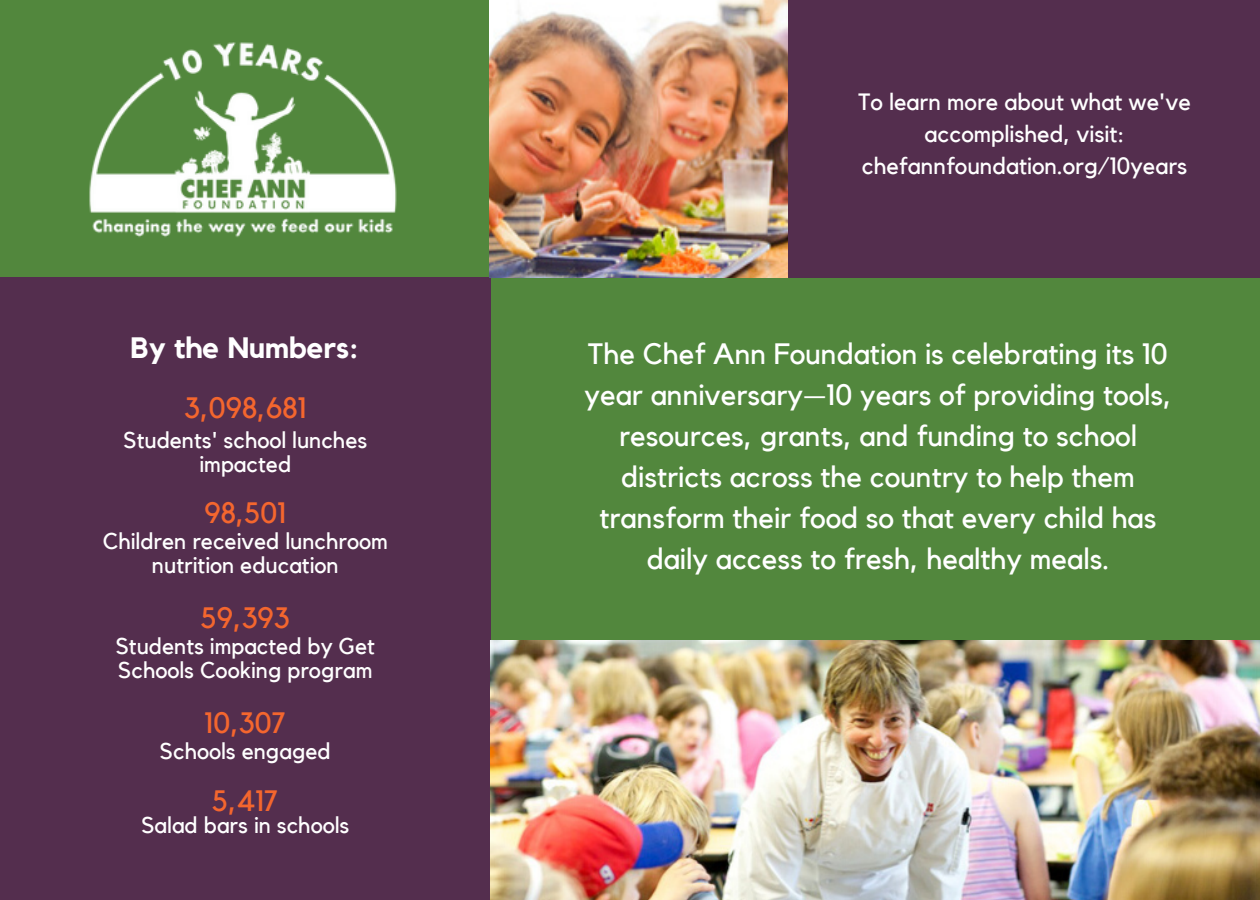
<style>
.page{position:relative;width:1260px;height:900px;background:#52873d}
.page>*{position:absolute;margin:0;border:0;box-sizing:border-box;transform-origin:0 0}
.t1{font:29.5px/41px "Kollektif";color:#fff;text-align:center}
.t2{font:29.5px "Kollektif";color:#f4662e}
.t3{font:700 29.5px "Kollektif";color:#fff}
.t4{font:23.5px/32px "Kollektif";color:#fff;text-align:center}
.t5{font:22.75px/23.8px "Kollektif";color:#fff;text-align:center}
</style>
<div class="page">
<div style="left:538px;top:0;width:722px;height:277px;background:#542e4e"></div>
<div style="left:0;top:277px;width:490px;height:623px;background:#542e4e"></div>
<img style="left:489px;top:0;width:299px;height:278px">
<img style="left:490px;top:641px;width:770px;height:259px">
<img style="left:89px;top:42px;width:308px;height:195px">
<p class="t3" style="left:130px;top:335px;width:229px">By the Numbers:</p>
<p class="t2" style="left:184px;top:394px;width:124px">3,098,681</p>
<p class="t5" style="left:123px;top:430px;width:245px">Students' school lunches impacted</p>
<p class="t2" style="left:205px;top:500px;width:83px">98,501</p>
<p class="t5" style="left:103px;top:530px;width:287px">Children received lunchroom nutrition education</p>
<p class="t2" style="left:201px;top:604px;width:90px">59,393</p>
<p class="t5" style="left:116px;top:635px;width:261px;text-align:left">Students impacted by Get<br>Schools Cooking program</p>
<p class="t2" style="left:205px;top:709px;width:83px">10,307</p>
<p class="t5" style="left:160px;top:740px;width:172px">Schools engaged</p>
<p class="t2" style="left:212px;top:787px;width:68px">5,417</p>
<p class="t5" style="left:141px;top:814px;width:210px">Salad bars in schools</p>
<p class="t4" style="left:858px;top:87px;width:334px">To learn more about what we've accomplished, visit: chefannfoundation.org/10years</p>
<p class="t1" style="left:584px;top:334px;width:589px">The Chef Ann Foundation is celebrating its 10 year anniversary—10 years of providing tools, resources, grants, and funding to school districts across the country to help them transform their food so that every child has daily access to fresh, healthy meals.</p>
</div>
